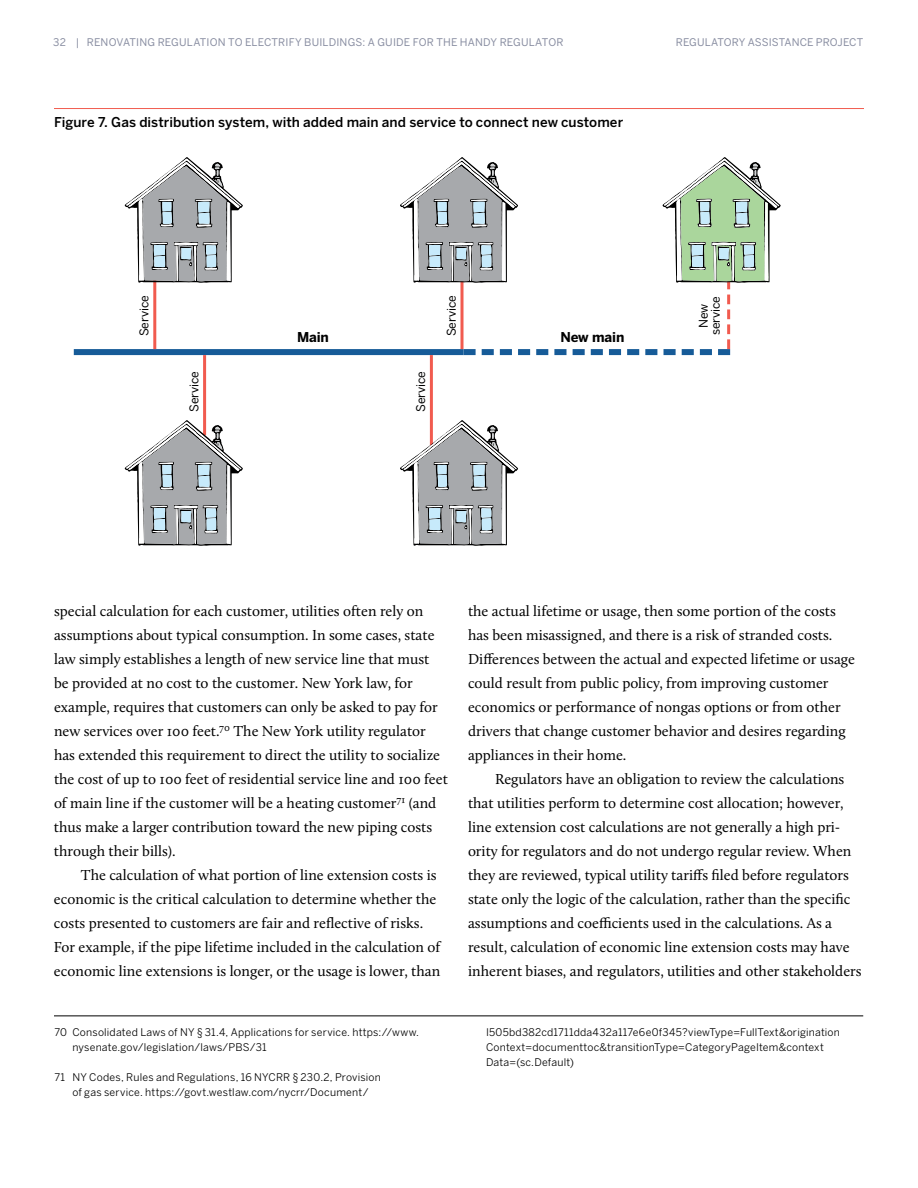
<style>
.page{position:relative;width:918px;height:1188px;background:#fff}
.page>*{position:absolute;margin:0;border:0;box-sizing:border-box;transform-origin:0 0}
.t1{font:15px/24px "Calluna";color:#000}
.t2{font:500 13.5px "Benton Sans";letter-spacing:.005em;color:#000}
.t3{font:700 13.5px "Benton Sans";letter-spacing:-.01em;color:#000}
.t4{font:12px/12px "Benton Sans";letter-spacing:-.01em;color:#000;text-align:center}
.t5{font:10.5px/15px "Benton Sans";letter-spacing:.02em;color:#000}
.t6{font:10.5px "Benton Sans";letter-spacing:.015em;color:#888da1}
</style>
<div class="page">
<hr style="left:54px;top:1016px;width:809px;height:1px;background:#000">
<hr style="left:54px;top:108px;width:810px;height:1px;background:#f15b4f">
<div style="left:74px;top:349px;width:389px;height:6px;background:#165b98"></div>
<hr style="left:153px;top:280px;width:3px;height:69px;background:#f15b4f">
<hr style="left:203px;top:355px;width:3px;height:80px;background:#f15b4f">
<hr style="left:430px;top:355px;width:3px;height:91px;background:#f15b4f">
<svg style="left:125px;top:157px;width:118px;height:126px"></svg>
<svg style="left:125px;top:420px;width:118px;height:126px"></svg>
<svg style="left:400px;top:157px;width:381px;height:198px"></svg>
<svg style="left:400px;top:420px;width:118px;height:126px"></svg>
<p class="t6" style="left:53px;top:36px;width:512px">32 | RENOVATING REGULATION TO ELECTRIFY BUILDINGS: A GUIDE FOR THE HANDY REGULATOR</p>
<p class="t6" style="left:676px;top:36px;width:189px">REGULATORY ASSISTANCE PROJECT</p>
<p class="t2" style="left:54px;top:114px;width:571px">Figure 7. Gas distribution system, with added main and service to connect new customer</p>
<p class="t4" style="left:138px;top:336px;width:42px;rotate:-90deg">Service</p>
<p class="t4" style="left:446px;top:336px;width:42px;rotate:-90deg">Service</p>
<p class="t4" style="left:698px;top:335px;width:40px;rotate:-90deg">New service</p>
<p class="t3" style="left:297px;top:329px;width:33px">Main</p>
<p class="t3" style="left:560px;top:329px;width:66px">New main</p>
<p class="t4" style="left:188px;top:412px;width:42px;rotate:-90deg">Service</p>
<p class="t4" style="left:415px;top:412px;width:42px;rotate:-90deg">Service</p>
<p class="t1" style="left:54px;top:599px;width:395px">special calculation for each customer, utilities often rely on assumptions about typical consumption. In some cases, state law simply establishes a length of new service line that must be provided at no cost to the customer. New York law, for example, requires that customers can only be asked to pay for new services over 100 feet.<sup>70</sup> The New York utility regulator has extended this requirement to direct the utility to socialize the cost of up to 100 feet of residential service line and 100 feet of main line if the customer will be a heating customer<sup>71</sup> (and thus make a larger contribution toward the new piping costs through their bills).</p>
<p class="t1" style="left:54px;top:863px;width:388px;text-indent:27px">The calculation of what portion of line extension costs is economic is the critical calculation to determine whether the costs presented to customers are fair and reflective of risks.<br>For example, if the pipe lifetime included in the calculation of economic line extensions is longer, or the usage is lower, than</p>
<p class="t5" style="left:72px;top:1025px;width:348px;text-indent:-18px">70 Consolidated Laws of NY § 31.4, Applications for service. https://www. nysenate.gov/legislation/laws/PBS/31</p>
<p class="t5" style="left:54px;top:1070px;width:328px;text-align:center">71 NY Codes, Rules and Regulations, 16 NYCRR § 230.2, Provision of gas service. https://govt.westlaw.com/nycrr/Document/</p>
<p class="t1" style="left:468px;top:599px;width:389px">the actual lifetime or usage, then some portion of the costs has been misassigned, and there is a risk of stranded costs.<br>Differences between the actual and expected lifetime or usage could result from public policy, from improving customer economics or performance of nongas options or from other drivers that change customer behavior and desires regarding appliances in their home.</p>
<p class="t1" style="left:468px;top:767px;width:395px;text-indent:27px">Regulators have an obligation to review the calculations that utilities perform to determine cost allocation; however, line extension cost calculations are not generally a high pri&shy;ority for regulators and do not undergo regular review. When they are reviewed, typical utility tariffs filed before regulators state only the logic of the calculation, rather than the specific assumptions and coefficients used in the calculations. As a result, calculation of economic line extension costs may have inherent biases, and regulators, utilities and other stakeholders</p>
<p class="t5" style="left:486px;top:1025px;width:356px">I505bd382cd1711dda432a117e6e0f345?viewType=FullText&amp;origination<br>Context=documenttoc&amp;transitionType=CategoryPageItem&amp;context<br>Data=(sc.Default)</p>
</div>
